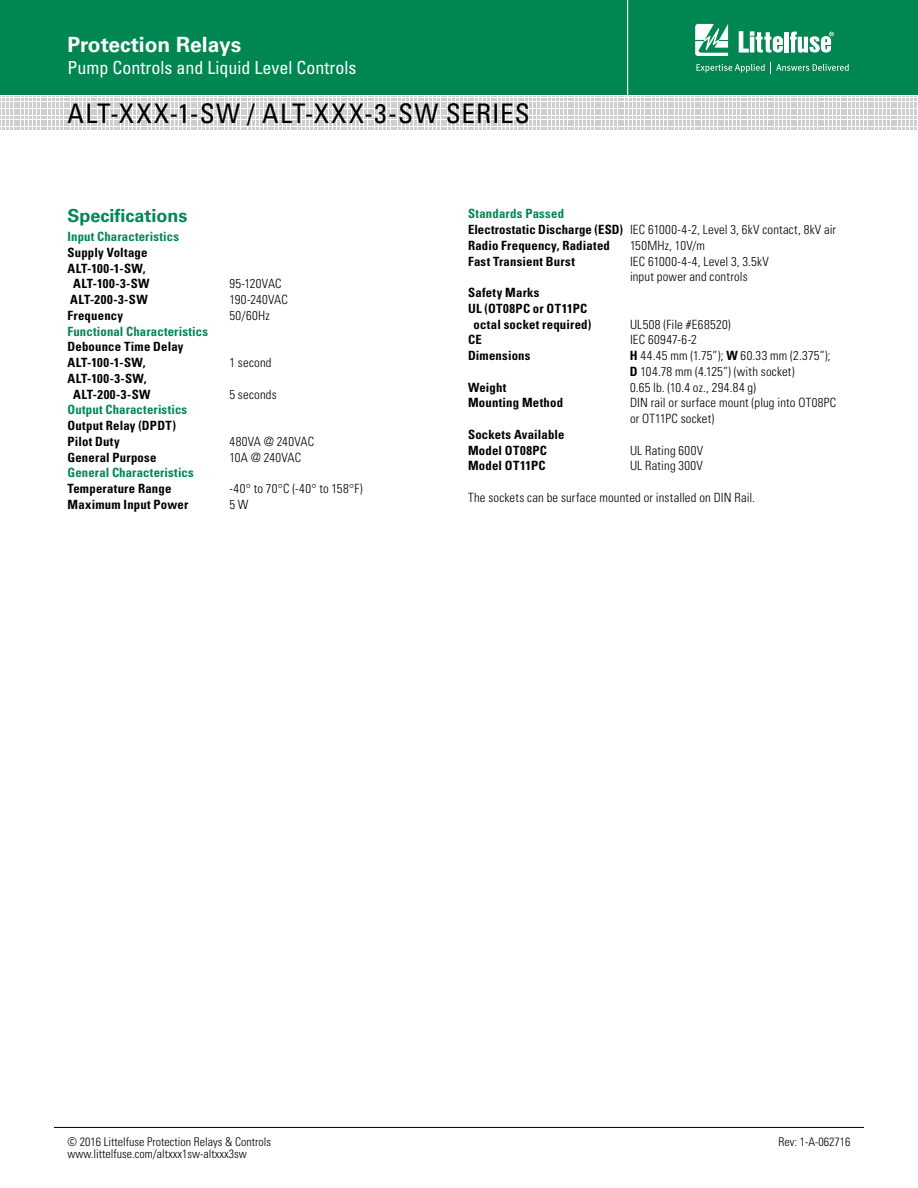
<style>
.page{position:relative;width:918px;height:1188px;background:#fff}
.page>*{position:absolute;margin:0;border:0;box-sizing:border-box;transform-origin:0 0}
.t1{font:condensed 27px "Univers LT Std";letter-spacing:.05em;color:#000}
.t2{font:700 21px "Univers LT Std";color:#fff}
.t3{font:condensed 18px "Univers LT Std";color:#fff}
.t4{font:700 18px "Univers LT Std";color:#008751}
.t5{font:700 condensed 12.75px/15.8px "Univers LT Std";letter-spacing:.015em;color:#000}
.t6{font:300 condensed 12.75px/15.8px "Univers LT Std";letter-spacing:.015em;color:#000}
.t7{font:700 condensed 12.75px "Univers LT Std";letter-spacing:.015em;color:#008751}
.t8{font:700 condensed 12.75px/15.8px "Univers LT Std";letter-spacing:.035em;color:#000;text-align:center}
.t9{font:300 condensed 12px "Univers LT Std";color:#000}
.s1{color:#008751}
.s2{font-weight:300}
.s3{font-weight:700}
</style>
<div class="page">
<div style="left:0;top:0;width:918px;height:95px;background:#008751"></div>
<svg style="left:0;top:96px;width:917px;height:34px"></svg>
<hr style="left:627px;top:0;width:1px;height:98px;background:#fff">
<svg style="left:695px;top:24px;width:33px;height:32px"></svg>
<div style="left:784px;top:32px;width:5px;height:21px;background:#fff"></div>
<svg style="left:790px;top:32px;width:44px;height:21px"></svg>
<svg style="left:739px;top:31px;width:44px;height:22px"></svg>
<svg style="left:696px;top:62px;width:153px;height:11px"></svg>
<hr style="left:54px;top:1127px;width:810px;height:1px;background:#000">
<h2 class="t2" style="left:68px;top:37px;width:175px">Protection Relays</h2>
<h3 class="t3" style="left:68px;top:61px;width:290px">Pump Controls and Liquid Level Controls</h3>
<h1 class="t1" style="left:68px;top:103px;width:464px">ALT-XXX-1-SW / ALT-XXX-3-SW SERIES</h1>
<h3 class="t4" style="left:68px;top:209px;width:122px">Specifications</h3>
<p class="t7" style="left:68px;top:231px;width:113px">Input Characteristics</p>
<p class="t5" style="left:68px;top:245px;width:84px;text-align:center">Supply Voltage<br>ALT-100-1-SW,<br>ALT-100-3-SW</p>
<p class="t6" style="left:230px;top:277px;width:54px">95-120VAC</p>
<p class="t5" style="left:70px;top:293px;width:79px">ALT-200-3-SW</p>
<p class="t6" style="left:229px;top:293px;width:60px">190-240VAC</p>
<p class="t5" style="left:67px;top:308px;width:57px">Frequency</p>
<p class="t6" style="left:229px;top:308px;width:42px">50/60Hz</p>
<p class="t7" style="left:68px;top:326px;width:142px">Functional Characteristics</p>
<p class="t5" style="left:68px;top:340px;width:118px">Debounce Time Delay<br>ALT-100-1-SW,</p>
<p class="t6" style="left:230px;top:356px;width:44px">1 second</p>
<p class="t8" style="left:68px;top:371px;width:85px">ALT-100-3-SW,<br>ALT-200-3-SW</p>
<p class="t7" style="left:68px;top:405px;width:121px">Output Characteristics</p>
<p class="t5" style="left:68px;top:419px;width:110px">Output Relay (DPDT)<br>Pilot Duty</p>
<p class="t6" style="left:230px;top:387px;width:49px">5 seconds</p>
<p class="t6" style="left:229px;top:434px;width:86px">480VA @ 240VAC</p>
<p class="t5" style="left:68px;top:450px;width:91px">General Purpose</p>
<p class="t6" style="left:230px;top:450px;width:73px">10A @ 240VAC</p>
<p class="t7" style="left:68px;top:468px;width:128px">General Characteristics</p>
<p class="t5" style="left:68px;top:482px;width:105px">Temperature Range</p>
<p class="t6" style="left:230px;top:482px;width:135px">-40° to 70°C (-40° to 158°F)</p>
<p class="t5" style="left:68px;top:497px;width:122px">Maximum Input Power</p>
<p class="t6" style="left:230px;top:497px;width:21px">5 W</p>
<p class="t5" style="left:468px;top:207px;width:370px"><span class="s1">Standards Passed<br></span>Electrostatic Discharge (ESD) <span class="s2">IEC 61000-4-2, Level 3, 6kV contact, 8kV air<br></span>Radio Frequency, Radiated</p>
<p class="t6" style="left:630px;top:239px;width:77px">150MHz, 10V/m</p>
<p class="t5" style="left:468px;top:254px;width:108px">Fast Transient Burst</p>
<p class="t6" style="left:630px;top:254px;width:140px">IEC 61000-4-4, Level 3, 3.5kV input power and controls</p>
<p class="t5" style="left:468px;top:286px;width:73px">Safety Marks</p>
<p class="t5" style="left:468px;top:302px;width:121px">UL (OT08PC or OT11PC</p>
<p class="t5" style="left:474px;top:317px;width:119px">octal socket required)</p>
<p class="t6" style="left:630px;top:317px;width:102px">UL508 (File #E68520)</p>
<p class="t5" style="left:468px;top:333px;width:15px">CE</p>
<p class="t6" style="left:630px;top:333px;width:68px">IEC 60947-6-2</p>
<p class="t5" style="left:468px;top:349px;width:64px">Dimensions</p>
<p class="t6" style="left:630px;top:349px;width:202px"><span class="s3">H</span> 44.45 mm (1.75”); <span class="s3">W</span> 60.33 mm (2.375”);<br><span class="s3">D</span> 104.78 mm (4.125”) (with socket)</p>
<p class="t5" style="left:468px;top:380px;width:40px">Weight</p>
<p class="t6" style="left:630px;top:380px;width:128px">0.65 lb. (10.4 oz., 294.84 g)</p>
<p class="t5" style="left:468px;top:396px;width:97px">Mounting Method</p>
<p class="t6" style="left:630px;top:396px;width:208px">DIN rail or surface mount (plug into OT08PC or OT11PC socket)</p>
<p class="t5" style="left:468px;top:428px;width:98px">Sockets Available<br>Model OT08PC</p>
<p class="t6" style="left:630px;top:443px;width:75px">UL Rating 600V</p>
<p class="t5" style="left:468px;top:459px;width:79px">Model OT11PC</p>
<p class="t6" style="left:630px;top:459px;width:75px">UL Rating 300V</p>
<p class="t6" style="left:468px;top:491px;width:289px">The sockets can be surface mounted or installed on DIN Rail.</p>
<p class="t9" style="left:68px;top:1137px;width:205px">© 2016 Littelfuse Protection Relays &amp; Controls</p>
<p class="t9" style="left:68px;top:1149px;width:181px">www.littelfuse.com/altxxx1sw-altxxx3sw</p>
<p class="t9" style="left:779px;top:1137px;width:73px">Rev: 1-A-062716</p>
</div>
